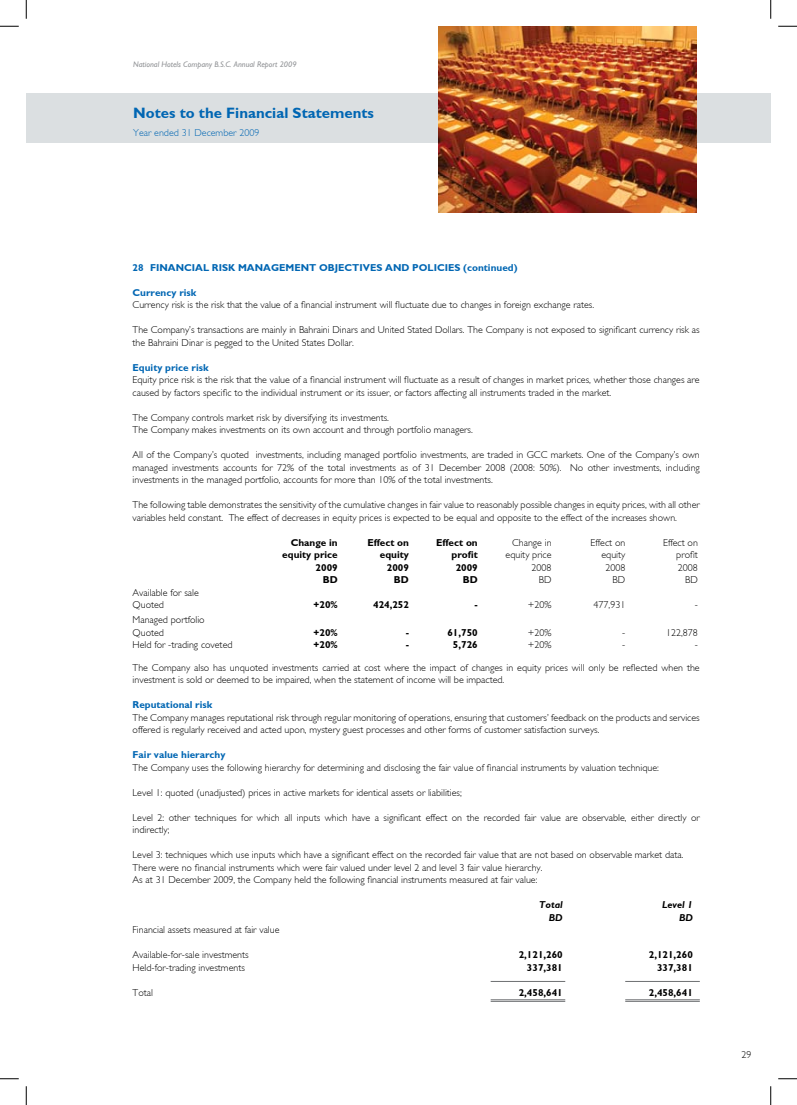
<style>
.page{position:relative;width:797px;height:1105px;background:#fff}
.page>*{position:absolute;margin:0;border:0;box-sizing:border-box;transform-origin:0 0}
.t1{font:700 15px "Gill Sans";color:#0066b3}
.t2{font:300 10px/12.5px "Gill Sans";color:#000}
.t3{font:700 10px "Gill Sans";color:#000}
.t4{font:700 10px "Gill Sans";color:#0066b3}
.t5{font:300 10px "Gill Sans";color:#0066b3}
.t6{font:italic 700 10px "Gill Sans";color:#000}
.t7{font:italic 8.12px "Gill Sans";color:#939598}
.s1{font-weight:700;color:#0066b3}
</style>
<div class="page">
<div style="left:26px;top:94px;width:744px;height:49px;background:#dbdfe1"></div>
<hr style="left:490px;top:981px;width:75px;height:1px;background:#6d6f71">
<hr style="left:490px;top:1001px;width:75px;height:1px;background:#6d6f71">
<hr style="left:490px;top:999px;width:75px;height:1px;background:#6d6f71">
<hr style="left:625px;top:981px;width:74px;height:1px;background:#6d6f71">
<hr style="left:625px;top:1001px;width:74px;height:1px;background:#6d6f71">
<hr style="left:625px;top:999px;width:74px;height:1px;background:#6d6f71">
<img style="left:438px;top:26px;width:259px;height:186px">
<svg style="left:0;top:25px;width:19px;height:2px"></svg>
<svg style="left:778px;top:25px;width:19px;height:2px"></svg>
<svg style="left:0;top:1078px;width:19px;height:1px"></svg>
<svg style="left:778px;top:1078px;width:19px;height:1px"></svg>
<svg style="left:25px;top:0;width:2px;height:19px"></svg>
<svg style="left:25px;top:1086px;width:2px;height:19px"></svg>
<svg style="left:770px;top:0;width:1px;height:19px"></svg>
<svg style="left:770px;top:1086px;width:1px;height:19px"></svg>
<p class="t7" style="left:133px;top:60px;width:165px">National Hotels Company B.S.C. Annual Report 2009</p>
<p class="t1" style="left:133px;top:104px;width:242px">Notes to the Financial Statements</p>
<p class="t5" style="left:133px;top:127px;width:128px">Year ended 31 December 2009</p>
<p class="t4" style="left:133px;top:261px;width:386px">28 FINANCIAL RISK MANAGEMENT OBJECTIVES AND POLICIES (continued)</p>
<p class="t2" style="left:133px;top:286px;width:463px"><span class="s1">Currency risk<br></span>Currency risk is the risk that the value of a financial instrument will fluctuate due to changes in foreign exchange rates.</p>
<p class="t2" style="left:133px;top:323px;width:568px">The Company’s transactions are mainly in Bahraini Dinars and United Stated Dollars. The Company is not exposed to significant currency risk as the Bahraini Dinar is pegged to the United States Dollar.</p>
<p class="t2" style="left:133px;top:361px;width:568px"><span class="s1">Equity price risk<br></span>Equity price risk is the risk that the value of a financial instrument will fluctuate as a result of changes in market prices, whether those changes are caused by factors specific to the individual instrument or its issuer, or factors affecting all instruments traded in the market.</p>
<p class="t2" style="left:133px;top:411px;width:342px">The Company controls market risk by diversifying its investments.<br>The Company makes investments on its own account and through portfolio managers.</p>
<p class="t2" style="left:133px;top:448px;width:568px;text-align:justify">All of the Company’s quoted investments, including managed portfolio investments, are traded in GCC markets. One of the Company’s own managed investments accounts for 72% of the total investments as of 31 December 2008 (2008: 50%). No other investments, including investments in the managed portfolio, accounts for more than 10% of the total investments.</p>
<p class="t2" style="left:133px;top:498px;width:568px">The following table demonstrates the sensitivity of the cumulative changes in fair value to reasonably possible changes in equity prices, with all other variables held constant. The effect of decreases in equity prices is expected to be equal and opposite to the effect of the increases shown.</p>
<p class="t3" style="left:291px;top:536px;width:48px">Change in</p>
<p class="t3" style="left:367px;top:536px;width:43px">Effect on</p>
<p class="t3" style="left:436px;top:536px;width:43px">Effect on</p>
<p class="t2" style="left:512px;top:536px;width:41px">Change in</p>
<p class="t2" style="left:590px;top:536px;width:36px">Effect on</p>
<p class="t2" style="left:663px;top:536px;width:36px">Effect on</p>
<p class="t3" style="left:282px;top:549px;width:57px">equity price</p>
<p class="t3" style="left:380px;top:549px;width:31px">equity</p>
<p class="t3" style="left:451px;top:549px;width:28px">profit</p>
<p class="t2" style="left:505px;top:548px;width:47px">equity price</p>
<p class="t2" style="left:601px;top:548px;width:25px">equity</p>
<p class="t2" style="left:676px;top:548px;width:23px">profit</p>
<p class="t3" style="left:315px;top:561px;width:24px">2009</p>
<p class="t3" style="left:387px;top:561px;width:24px">2009</p>
<p class="t3" style="left:455px;top:561px;width:24px">2009</p>
<p class="t2" style="left:531px;top:561px;width:21px">2008</p>
<p class="t2" style="left:605px;top:561px;width:21px">2008</p>
<p class="t2" style="left:678px;top:561px;width:21px">2008</p>
<p class="t3" style="left:323px;top:574px;width:17px">BD</p>
<p class="t3" style="left:394px;top:574px;width:17px">BD</p>
<p class="t3" style="left:463px;top:574px;width:17px">BD</p>
<p class="t2" style="left:539px;top:573px;width:14px">BD</p>
<p class="t2" style="left:612px;top:573px;width:14px">BD</p>
<p class="t2" style="left:685px;top:573px;width:14px">BD</p>
<p class="t2" style="left:133px;top:586px;width:68px">Available for sale<br>Quoted</p>
<p class="t3" style="left:313px;top:599px;width:26px">+20%</p>
<p class="t3" style="left:373px;top:599px;width:37px">424,252</p>
<p class="t3" style="left:474px;top:599px;width:5px">-</p>
<p class="t2" style="left:528px;top:598px;width:25px">+20%</p>
<p class="t2" style="left:593px;top:598px;width:33px">477,931</p>
<p class="t2" style="left:694px;top:598px;width:5px">-</p>
<p class="t2" style="left:133px;top:613px;width:74px">Managed portfolio<br>Quoted</p>
<p class="t3" style="left:313px;top:626px;width:26px">+20%</p>
<p class="t3" style="left:405px;top:626px;width:5px">-</p>
<p class="t3" style="left:447px;top:626px;width:32px">61,750</p>
<p class="t2" style="left:528px;top:626px;width:25px">+20%</p>
<p class="t2" style="left:622px;top:626px;width:5px">-</p>
<p class="t2" style="left:666px;top:626px;width:33px">122,878</p>
<p class="t2" style="left:133px;top:638px;width:101px">Held for -trading coveted</p>
<p class="t3" style="left:313px;top:639px;width:26px">+20%</p>
<p class="t3" style="left:405px;top:639px;width:5px">-</p>
<p class="t3" style="left:453px;top:639px;width:26px">5,726</p>
<p class="t2" style="left:528px;top:638px;width:25px">+20%</p>
<p class="t2" style="left:622px;top:638px;width:5px">-</p>
<p class="t2" style="left:694px;top:638px;width:5px">-</p>
<p class="t2" style="left:133px;top:661px;width:568px">The Company also has unquoted investments carried at cost where the impact of changes in equity prices will only be reflected when the investment is sold or deemed to be impaired, when the statement of income will be impacted.</p>
<p class="t2" style="left:133px;top:698px;width:568px"><span class="s1">Reputational risk<br></span>The Company manages reputational risk through regular monitoring of operations, ensuring that customers’ feedback on the products and services offered is regularly received and acted upon, mystery guest processes and other forms of customer satisfaction surveys.</p>
<p class="t2" style="left:133px;top:748px;width:528px"><span class="s1">Fair value hierarchy<br></span>The Company uses the following hierarchy for determining and disclosing the fair value of financial instruments by valuation technique:</p>
<p class="t2" style="left:133px;top:786px;width:331px">Level 1: quoted (unadjusted) prices in active markets for identical assets or liabilities;</p>
<p class="t2" style="left:133px;top:811px;width:568px">Level 2: other techniques for which all inputs which have a significant effect on the recorded fair value are observable, either directly or indirectly;</p>
<p class="t2" style="left:133px;top:848px;width:552px">Level 3: techniques which use inputs which have a significant effect on the recorded fair value that are not based on observable market data.<br>There were no financial instruments which were fair valued under level 2 and level 3 fair value hierarchy.<br>As at 31 December 2009, the Company held the following financial instruments measured at fair value:</p>
<p class="t6" style="left:539px;top:899px;width:25px">Total</p>
<p class="t6" style="left:662px;top:899px;width:32px">Level 1</p>
<p class="t6" style="left:549px;top:911px;width:15px">BD</p>
<p class="t6" style="left:679px;top:911px;width:15px">BD</p>
<p class="t2" style="left:133px;top:923px;width:148px">Financial assets measured at fair value</p>
<p class="t2" style="left:133px;top:948px;width:118px">Available-for-sale investments</p>
<p class="t3" style="left:518px;top:949px;width:46px">2,121,260</p>
<p class="t3" style="left:648px;top:949px;width:46px">2,121,260</p>
<p class="t2" style="left:133px;top:961px;width:114px">Held-for-trading investments</p>
<p class="t3" style="left:527px;top:961px;width:37px">337,381</p>
<p class="t3" style="left:657px;top:961px;width:37px">337,381</p>
<p class="t2" style="left:133px;top:986px;width:22px">Total</p>
<p class="t3" style="left:518px;top:986px;width:46px">2,458,641</p>
<p class="t3" style="left:648px;top:986px;width:46px">2,458,641</p>
<p class="t2" style="left:741px;top:1048px;width:11px">29</p>
</div>
